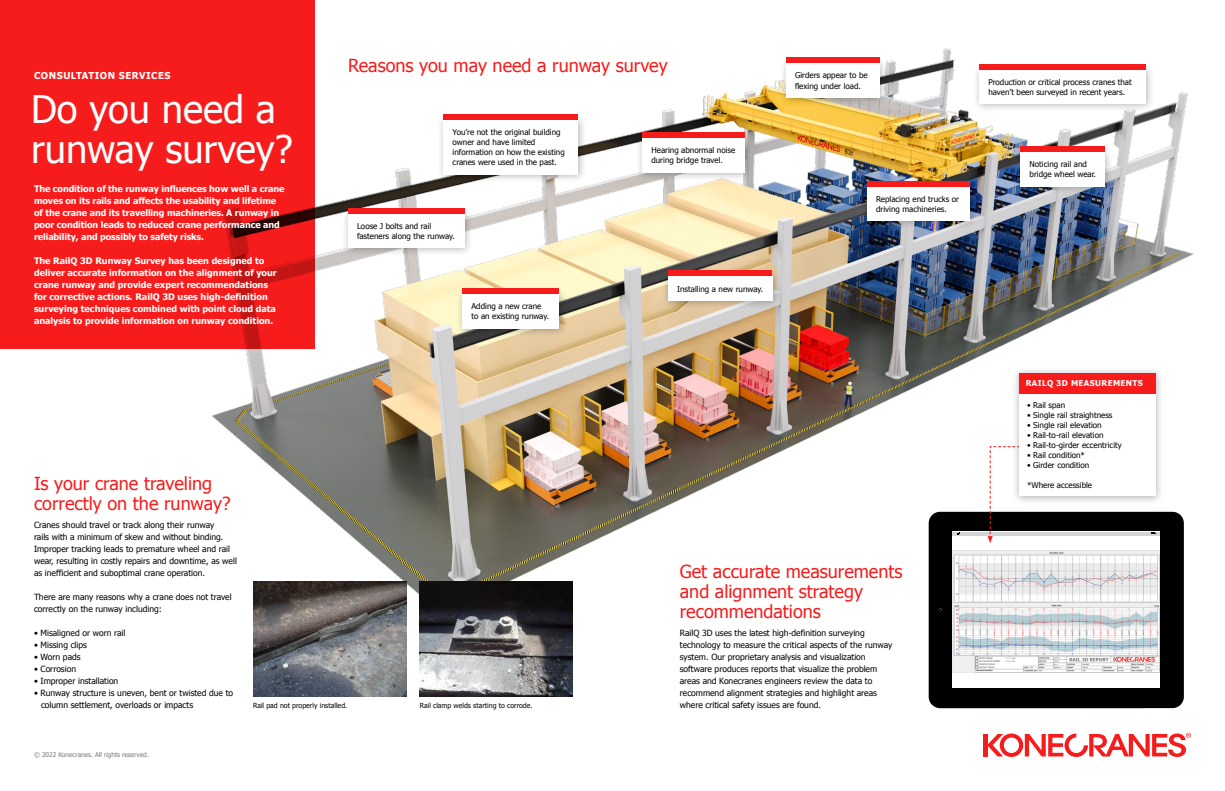
<style>
.page{position:relative;width:1225px;height:791px;background:#fff}
.page>*{position:absolute;margin:0;border:0;box-sizing:border-box;transform-origin:0 0}
.t1{font:38px/40px "Tahoma";color:#fff}
.t2{font:18px/20px "Tahoma";color:#f71c1c}
.t3{font:700 9.5px "Tahoma";letter-spacing:.055em;color:#fff}
.t4{font:700 9px/12px "Tahoma";color:#fff}
.t5{font:8.5px/12px "Tahoma";color:#000}
.t6{font:8px/10px "Tahoma";color:#000}
.t7{font:700 8px "Tahoma";letter-spacing:.05em;color:#fff}
.t8{font:7px "Tahoma";color:#000}
.t9{font:6.5px "Tahoma";color:#77787b}
</style>
<div class="page">
<div style="left:928px;top:512px;width:255px;height:196px;background:#000;border-radius:11px"></div>
<div style="left:952px;top:532px;width:208px;height:156px;background:#fff"></div>
<svg style="left:938px;top:708px;width:206px;height:1px"></svg>
<img style="left:952px;top:616px;width:207px;height:56px">
<img style="left:182px;top:48px;width:1011px;height:568px">
<svg style="left:987px;top:446px;width:51px;height:97px"></svg>
<div style="left:0;top:0;width:315px;height:348px;background:#f71c1c"></div>
<div style="left:437px;top:114px;width:150px;height:69px;background:#000;opacity:.3"></div>
<div style="left:443px;top:120px;width:135px;height:54px;background:#fff"></div>
<div style="left:443px;top:115px;width:135px;height:5px;background:#f71c1c"></div>
<div style="left:1014px;top:145px;width:99px;height:50px;background:#000;opacity:.3"></div>
<div style="left:1020px;top:152px;width:85px;height:34px;background:#fff"></div>
<div style="left:1020px;top:146px;width:85px;height:5px;background:#f71c1c"></div>
<div style="left:341px;top:207px;width:132px;height:50px;background:#000;opacity:.3"></div>
<div style="left:348px;top:214px;width:116px;height:34px;background:#fff"></div>
<div style="left:348px;top:208px;width:116px;height:5px;background:#f71c1c"></div>
<div style="left:636px;top:132px;width:117px;height:49px;background:#000;opacity:.3"></div>
<div style="left:642px;top:138px;width:102px;height:34px;background:#fff"></div>
<div style="left:642px;top:133px;width:102px;height:5px;background:#f71c1c"></div>
<div style="left:456px;top:288px;width:112px;height:49px;background:#000;opacity:.3"></div>
<div style="left:462px;top:294px;width:97px;height:34px;background:#fff"></div>
<div style="left:462px;top:289px;width:97px;height:5px;background:#f71c1c"></div>
<div style="left:860px;top:180px;width:118px;height:50px;background:#000;opacity:.3"></div>
<div style="left:867px;top:187px;width:102px;height:34px;background:#fff"></div>
<div style="left:867px;top:181px;width:102px;height:5px;background:#f71c1c"></div>
<div style="left:661px;top:270px;width:120px;height:39px;background:#000;opacity:.3"></div>
<div style="left:668px;top:276px;width:104px;height:25px;background:#fff"></div>
<div style="left:668px;top:271px;width:104px;height:5px;background:#f71c1c"></div>
<div style="left:972px;top:63px;width:183px;height:50px;background:#000;opacity:.3"></div>
<div style="left:979px;top:70px;width:167px;height:34px;background:#fff"></div>
<div style="left:979px;top:64px;width:167px;height:5px;background:#f71c1c"></div>
<div style="left:779px;top:57px;width:109px;height:49px;background:#000;opacity:.3"></div>
<div style="left:786px;top:63px;width:93px;height:34px;background:#fff"></div>
<div style="left:786px;top:58px;width:93px;height:5px;background:#f71c1c"></div>
<hr style="left:983px;top:734px;width:4px;height:22px;background:#f71c1c">
<svg style="left:987px;top:733px;width:204px;height:24px"></svg>
<img style="left:253px;top:581px;width:153px;height:115px">
<img style="left:420px;top:581px;width:153px;height:115px">
<div style="left:1012px;top:366px;width:152px;height:139px;background:#000;opacity:.3"></div>
<div style="left:1018px;top:373px;width:137px;height:123px;background:#fff"></div>
<div style="left:1018px;top:373px;width:137px;height:21px;background:#f71c1c"></div>
<p class="t3" style="left:34px;top:69px;width:138px">CONSULTATION SERVICES</p>
<h1 class="t1" style="left:31px;top:87px;width:263px">Do you need a runway survey?</h1>
<p class="t4" style="left:34px;top:182px;width:252px">The condition of the runway influences how well a crane moves on its rails and affects the usability and lifetime of the crane and its travelling machineries. A runway in poor condition leads to reduced crane performance and reliability, and possibly to safety risks.</p>
<p class="t4" style="left:34px;top:254px;width:244px">The RailQ 3D Runway Survey has been designed to deliver accurate information on the alignment of your crane runway and provide expert recommendations for corrective actions. RailQ 3D uses high-definition surveying techniques combined with point cloud data analysis to provide information on runway condition.</p>
<h2 class="t2" style="left:348px;top:55px;width:321px">Reasons you may need a runway survey</h2>
<p class="t6" style="left:452px;top:127px;width:114px">You’re not the original building owner and have limited information on how the existing cranes were used in the past.</p>
<p class="t6" style="left:357px;top:221px;width:99px">Loose J bolts and rail fasteners along the runway.</p>
<p class="t6" style="left:471px;top:301px;width:79px">Adding a new crane to an existing runway.</p>
<p class="t6" style="left:651px;top:145px;width:85px">Hearing abnormal noise during bridge travel.</p>
<p class="t6" style="left:677px;top:283px;width:88px">Installing a new runway.</p>
<p class="t6" style="left:795px;top:70px;width:74px">Girders appear to be flexing under load.</p>
<p class="t6" style="left:876px;top:193px;width:84px">Replacing end trucks or driving machineries.</p>
<h2 class="t2" style="left:34px;top:473px;width:198px">Is your crane traveling correctly on the runway?</h2>
<p class="t5" style="left:34px;top:519px;width:204px">Cranes should travel or track along their runway<br>rails with a minimum of skew and without binding.<br>Improper tracking leads to premature wheel and rail wear, resulting in costly repairs and downtime, as well as inefficient and suboptimal crane operation.</p>
<p class="t5" style="left:34px;top:591px;width:199px">There are many reasons why a crane does not travel correctly on the runway including:</p>
<p class="t5" style="left:34px;top:627px;width:93px">• Misaligned or worn rail</p>
<p class="t5" style="left:34px;top:639px;width:54px">• Missing clips</p>
<p class="t5" style="left:34px;top:651px;width:48px">• Worn pads</p>
<p class="t5" style="left:34px;top:663px;width:44px">• Corrosion</p>
<p class="t5" style="left:34px;top:675px;width:86px">• Improper installation</p>
<p class="t5" style="left:41px;top:687px;width:194px;text-indent:-7px">• Runway structure is uneven, bent or twisted due to column settlement, overloads or impacts</p>
<p class="t9" style="left:34px;top:750px;width:116px">© 2022 Konecranes. All rights reserved.</p>
<p class="t8" style="left:253px;top:701px;width:96px">Rail pad not properly installed.</p>
<p class="t8" style="left:420px;top:701px;width:114px">Rail clamp welds starting to corrode.</p>
<h2 class="t2" style="left:680px;top:560px;width:224px">Get accurate measurements and alignment strategy recommendations</h2>
<p class="t5" style="left:680px;top:627px;width:214px">RailQ 3D uses the latest high-definition surveying technology to measure the critical aspects of the runway system. Our proprietary analysis and visualization software produces reports that visualize the problem areas and Konecranes engineers review the data to recommend alignment strategies and highlight areas where critical safety issues are found.</p>
<p class="t6" style="left:988px;top:77px;width:145px">Production or critical process cranes that haven’t been surveyed in recent years.</p>
<p class="t6" style="left:1029px;top:159px;width:68px">Noticing rail and bridge wheel wear.</p>
<p class="t7" style="left:1025px;top:378px;width:119px">RAILQ 3D MEASUREMENTS</p>
<p class="t6" style="left:1027px;top:399px;width:40px">• Rail span</p>
<p class="t6" style="left:1027px;top:409px;width:87px">• Single rail straightness</p>
<p class="t6" style="left:1027px;top:419px;width:76px">• Single rail elevation</p>
<p class="t6" style="left:1027px;top:429px;width:78px">• Rail-to-rail elevation</p>
<p class="t6" style="left:1027px;top:439px;width:96px">• Rail-to-girder eccentricity</p>
<p class="t6" style="left:1027px;top:449px;width:59px">• Rail condition*</p>
<p class="t6" style="left:1027px;top:459px;width:64px">• Girder condition</p>
<p class="t6" style="left:1027px;top:479px;width:67px">*Where accessible</p>
</div>
